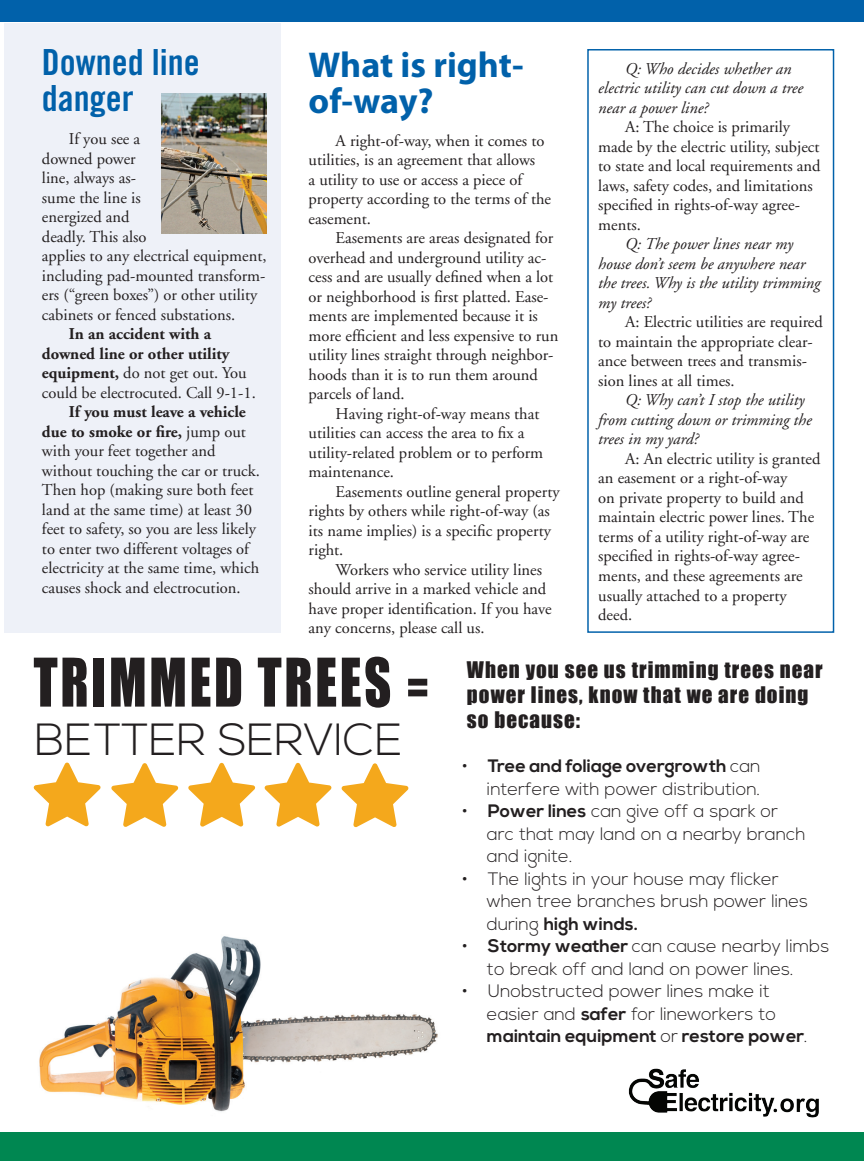
<style>
.page{position:relative;width:864px;height:1161px;background:#fff}
.page>*{position:absolute;margin:0;border:0;box-sizing:border-box;transform-origin:0 0}
.t1{font:61.95px "Impact";letter-spacing:.05em;color:#231f20;scale:.85 1}
.t2{font:300 45px "Nexa";color:#231f20}
.t3{font:700 36px/36px "Myriad Pro";color:#0161aa}
.t4{font:36px/36px "Trade Gothic LT Std Bd Cn 20";color:#0161aa}
.t5{font:21px/25.2px "Impact";letter-spacing:.05em;color:#231f20}
.t6{font:300 18px/22.5px "Nexa";color:#231f20}
.t7{font:16.5px/19.5px "Adobe Garamond";color:#231f20}
.t8{font:italic 16.5px/19.5px "Adobe Garamond";color:#231f20}
.t9{font:700 16.5px/19.5px "Adobe Garamond";color:#231f20}
.s1{font-weight:400}
.s2{font-weight:700}
.s3{font-family:"Nexa";font-weight:700}
</style>
<div class="page">
<div style="left:0;top:0;width:864px;height:21px;background:#0161aa"></div>
<div style="left:0;top:1132px;width:864px;height:29px;background:#008751"></div>
<div style="left:4px;top:24px;width:277px;height:609px;background:#eef1f8"></div>
<svg style="left:34px;top:763px;width:67px;height:64px"></svg>
<svg style="left:111px;top:763px;width:67px;height:64px"></svg>
<svg style="left:188px;top:763px;width:67px;height:64px"></svg>
<svg style="left:264px;top:763px;width:68px;height:64px"></svg>
<svg style="left:341px;top:763px;width:68px;height:64px"></svg>
<img style="left:39px;top:936px;width:399px;height:176px">
<img style="left:628px;top:1068px;width:191px;height:50px">
<img style="left:161px;top:94px;width:106px;height:140px">
<div style="left:587px;top:49px;width:247px;height:584px;border:1px solid #0161aa"></div>
<h3 class="t4" style="left:42px;top:44px;width:159px">Downed line danger</h3>
<p class="t7" style="left:42px;top:130px;width:226px;text-indent:27px">If you see a<br>downed power<br>line, always as-<br>sume the line is<br>energized and<br>deadly. This also<br>applies to any electrical equipment, including pad-mounted transform&shy;ers (“green boxes”) or other utility cabinets or fenced substations.</p>
<p class="t9" style="left:42px;top:325px;width:215px;text-indent:27px">In an accident with a downed line or other utility equipment, <span class="s1">do not get out. You could be electrocuted. Call 9-1-1.</span></p>
<p class="t7" style="left:42px;top:403px;width:219px;text-indent:27px"><span class="s2">If you must leave a vehicle due to smoke or fire,</span> jump out with your feet together and without touching the car or truck.<br>Then hop (making sure both feet land at the same time) at least 30 feet to safety, so you are less likely to enter two different voltages of electricity at the same time, which causes shock and electrocution.</p>
<h3 class="t3" style="left:309px;top:45px;width:217px">What is right&shy;of-way?</h3>
<p class="t7" style="left:309px;top:131px;width:244px;text-indent:27px">A right-of-way, when it comes to utilities, is an agreement that allows<br>a utility to use or access a piece of property according to the terms of the easement.</p>
<p class="t7" style="left:309px;top:229px;width:251px;text-indent:27px">Easements are areas designated for overhead and underground utility ac&shy;cess and are usually defined when a lot or neighborhood is first platted. Ease&shy;ments are implemented because it is more efficient and less expensive to run utility lines straight through neighbor&shy;hoods than it is to run them around parcels of land.</p>
<p class="t7" style="left:309px;top:404px;width:236px;text-indent:27px">Having right-of-way means that utilities can access the area to fix a utility-related problem or to perform maintenance.</p>
<p class="t7" style="left:309px;top:482px;width:253px;text-indent:27px">Easements outline general property rights by others while right-of-way (as its name implies) is a specific property right.</p>
<p class="t7" style="left:309px;top:560px;width:245px;text-indent:27px">Workers who service utility lines should arrive in a marked vehicle and have proper identification. If you have any concerns, please call us.</p>
<p class="t8" style="left:598px;top:60px;width:206px;text-indent:27px">Q: Who decides whether an electric utility can cut down a tree near a power line?</p>
<p class="t7" style="left:598px;top:118px;width:224px;text-indent:27px">A: The choice is primarily made by the electric utility, subject to state and local requirements and laws, safety codes, and limitations specified in rights-of-way agree&shy;ments.</p>
<p class="t8" style="left:598px;top:235px;width:224px;text-indent:27px">Q: The power lines near my house don’t seem be anywhere near the trees. Why is the utility trimming my trees?</p>
<p class="t7" style="left:598px;top:313px;width:226px;text-indent:27px">A: Electric utilities are required to maintain the appropriate clear&shy;ance between trees and transmis&shy;sion lines at all times.</p>
<p class="t8" style="left:598px;top:391px;width:215px;text-indent:27px">Q: Why can’t I stop the utility from cutting down or trimming the trees in my yard?</p>
<p class="t7" style="left:598px;top:449px;width:224px;text-indent:27px">A: An electric utility is granted an easement or a right-of-way<br>on private property to build and maintain electric power lines. The terms of a utility right-of-way are specified in rights-of-way agree&shy;ments, and these agreements are usually attached to a property deed.</p>
<h1 class="t1" style="left:34px;top:634px;width:467px">TRIMMED TREES <span class="s3">=</span></h1>
<h2 class="t2" style="left:34px;top:714px;width:369px">BETTER SERVICE</h2>
<p class="t5" style="left:467px;top:656px;width:357px">When you see us trimming trees near power lines, know that we are doing so because:</p>
<p class="t6" style="left:462px;top:756px;width:300px;text-align:right">• <span class="s2">Tree and foliage overgrowth</span> can interfere with power distribution.</p>
<p class="t6" style="left:487px;top:801px;width:320px;text-indent:-25px">• <span class="s2">Power lines</span> can give off a spark or arc that may land on a nearby branch and ignite.</p>
<p class="t6" style="left:487px;top:868px;width:323px;text-indent:-25px">• The lights in your house may flicker when tree branches brush power lines during <span class="s2">high winds.</span></p>
<p class="t6" style="left:487px;top:936px;width:344px;text-indent:-25px">• <span class="s2">Stormy weather</span> can cause nearby limbs to break off and land on power lines.</p>
<p class="t6" style="left:487px;top:981px;width:322px;text-indent:-25px">• Unobstructed power lines make it easier and <span class="s2">safer</span> for lineworkers to <span class="s2">maintain equipment</span> or <span class="s2">restore power</span>.</p>
</div>
